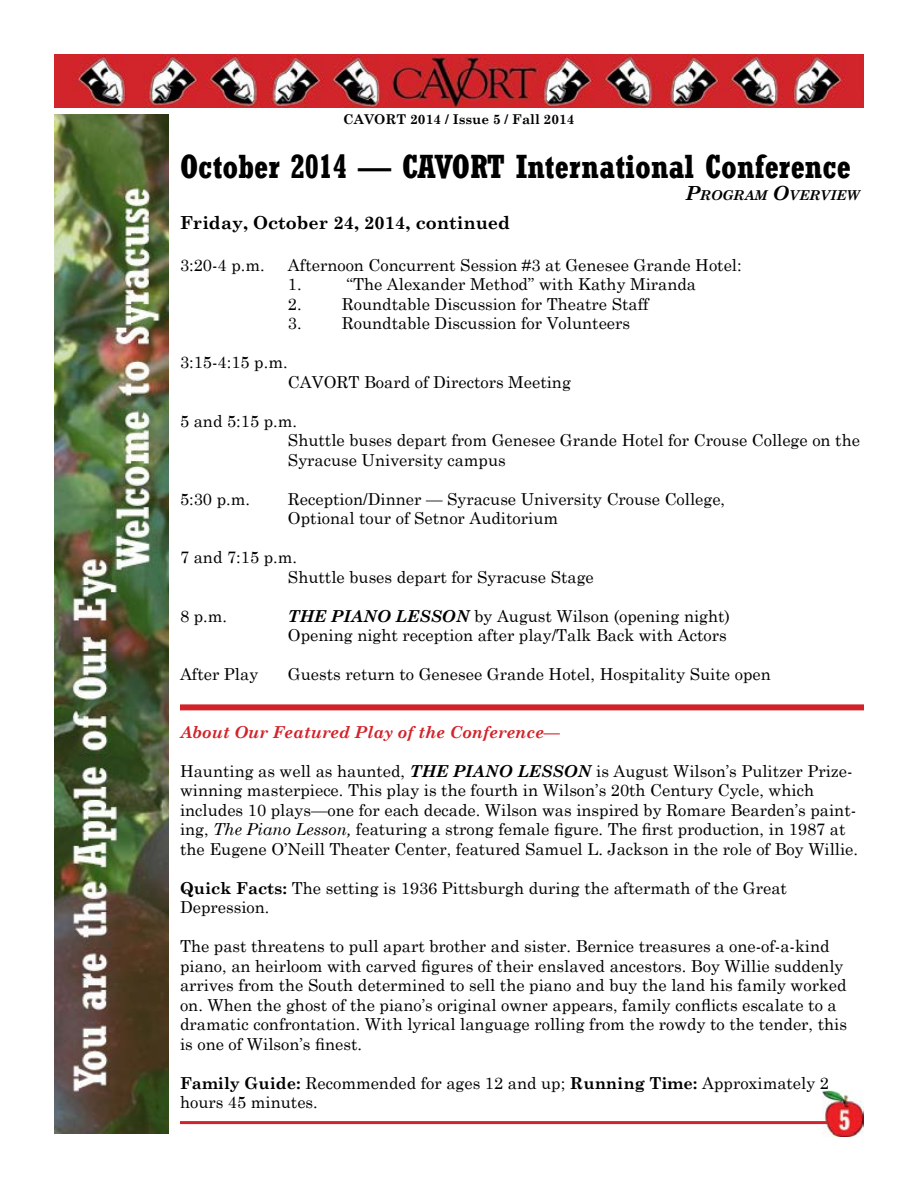
<style>
.page{position:relative;width:918px;height:1188px;background:#fff}
.page>*{position:absolute;margin:0;border:0;box-sizing:border-box;transform-origin:0 0}
.t1{font:700 condensed 33px "Rockwell";color:#000}
.t2{font:700 18px "Century Schoolbook";color:#000}
.t3{font:16.5px/19.5px "Century Schoolbook";color:#000}
.t4{font:italic 700 16.5px "Century Schoolbook";color:#d2232a}
.t5{font:italic 700 13.65px "Century Schoolbook";color:#000}
.t6{font:700 13.5px "Century Schoolbook";color:#000}
.s1{font-size:19.5px}
.s2{font-weight:700;font-style:italic}
.s3{font-style:italic}
.s4{font-weight:700}
</style>
<div class="page">
<img style="left:822px;top:1090px;width:42px;height:47px">
<img style="left:54px;top:54px;width:810px;height:54px">
<img style="left:54px;top:114px;width:115px;height:1020px">
<div style="left:180px;top:704px;width:684px;height:6px;background:#d2232a"></div>
<hr style="left:180px;top:1121px;width:648px;height:3px;background:#d2232a">
<p class="t6" style="left:343px;top:109px;width:233px">CAVORT 2014 / Issue 5 / Fall 2014</p>
<h1 class="t1" style="left:180px;top:147px;width:673px">October 2014 — CAVORT International Conference</h1>
<p class="t5" style="left:686px;top:185px;width:175px"><span class="s1">P</span>ROGRAM <span class="s1">O</span>VERVIEW</p>
<p class="t2" style="left:180px;top:209px;width:332px">Friday, October 24, 2014, continued</p>
<p class="t3" style="left:180px;top:253px;width:86px">3:20-4 p.m.</p>
<p class="t3" style="left:288px;top:253px;width:455px">Afternoon Concurrent Session #3 at Genesee Grande Hotel:<br>1.</p>
<p class="t3" style="left:347px;top:273px;width:351px">“The Alexander Method” with Kathy Miranda</p>
<p class="t3" style="left:288px;top:292px;width:15px">2.</p>
<p class="t3" style="left:342px;top:292px;width:308px">Roundtable Discussion for Theatre Staff</p>
<p class="t3" style="left:288px;top:312px;width:15px">3.</p>
<p class="t3" style="left:342px;top:312px;width:290px">Roundtable Discussion for Volunteers</p>
<p class="t3" style="left:180px;top:351px;width:109px">3:15-4:15 p.m.</p>
<p class="t3" style="left:288px;top:370px;width:284px">CAVORT Board of Directors Meeting</p>
<p class="t3" style="left:288px;top:409px;width:574px;text-indent:-108px">5 and 5:15 p.m.<br>Shuttle buses depart from Genesee Grande Hotel for Crouse College on the<br>Syracuse University campus</p>
<p class="t3" style="left:180px;top:487px;width:72px">5:30 p.m.</p>
<p class="t3" style="left:288px;top:487px;width:439px">Reception/Dinner — Syracuse University Crouse College,<br>Optional tour of Setnor Auditorium</p>
<p class="t3" style="left:288px;top:546px;width:307px;text-indent:-108px">7 and 7:15 p.m.<br>Shuttle buses depart for Syracuse Stage</p>
<p class="t3" style="left:180px;top:604px;width:49px">8 p.m.</p>
<p class="t3" style="left:288px;top:604px;width:444px"><span class="s2">THE PIANO LESSON</span> by August Wilson (opening night)<br>Opening night reception after play/Talk Back with Actors</p>
<p class="t3" style="left:180px;top:663px;width:80px">After Play</p>
<p class="t3" style="left:288px;top:663px;width:484px">Guests return to Genesee Grande Hotel, Hospitality Suite open</p>
<p class="t4" style="left:180px;top:719px;width:382px">About Our Featured Play of the Conference—</p>
<p class="t3" style="left:180px;top:759px;width:680px">Haunting as well as haunted, <span class="s2">THE PIANO LESSON</span> is August Wilson’s Pulitzer Prize&shy;winning masterpiece. This play is the fourth in Wilson’s 20th Century Cycle, which includes 10 plays—one for each decade. Wilson was inspired by Romare Bearden’s paint&shy;ing, <span class="s3">The Piano Lesson,</span> featuring a strong female figure. The first production, in 1987 at the Eugene O’Neill Theater Center, featured Samuel L. Jackson in the role of Boy Willie.</p>
<p class="t3" style="left:180px;top:876px;width:608px"><span class="s4">Quick Facts:</span> The setting is 1936 Pittsburgh during the aftermath of the Great<br>Depression.</p>
<p class="t3" style="left:180px;top:935px;width:669px">The past threatens to pull apart brother and sister. Bernice treasures a one-of-a-kind piano, an heirloom with carved figures of their enslaved ancestors. Boy Willie suddenly arrives from the South determined to sell the piano and buy the land his family worked on. When the ghost of the piano’s original owner appears, family conflicts escalate to a dramatic confrontation. With lyrical language rolling from the rowdy to the tender, this is one of Wilson’s finest.</p>
<p class="t3" style="left:180px;top:1072px;width:651px"><span class="s4">Family Guide:</span> Recommended for ages 12 and up; <span class="s4">Running Time:</span> Approximately 2 hours 45 minutes.</p>
</div>
